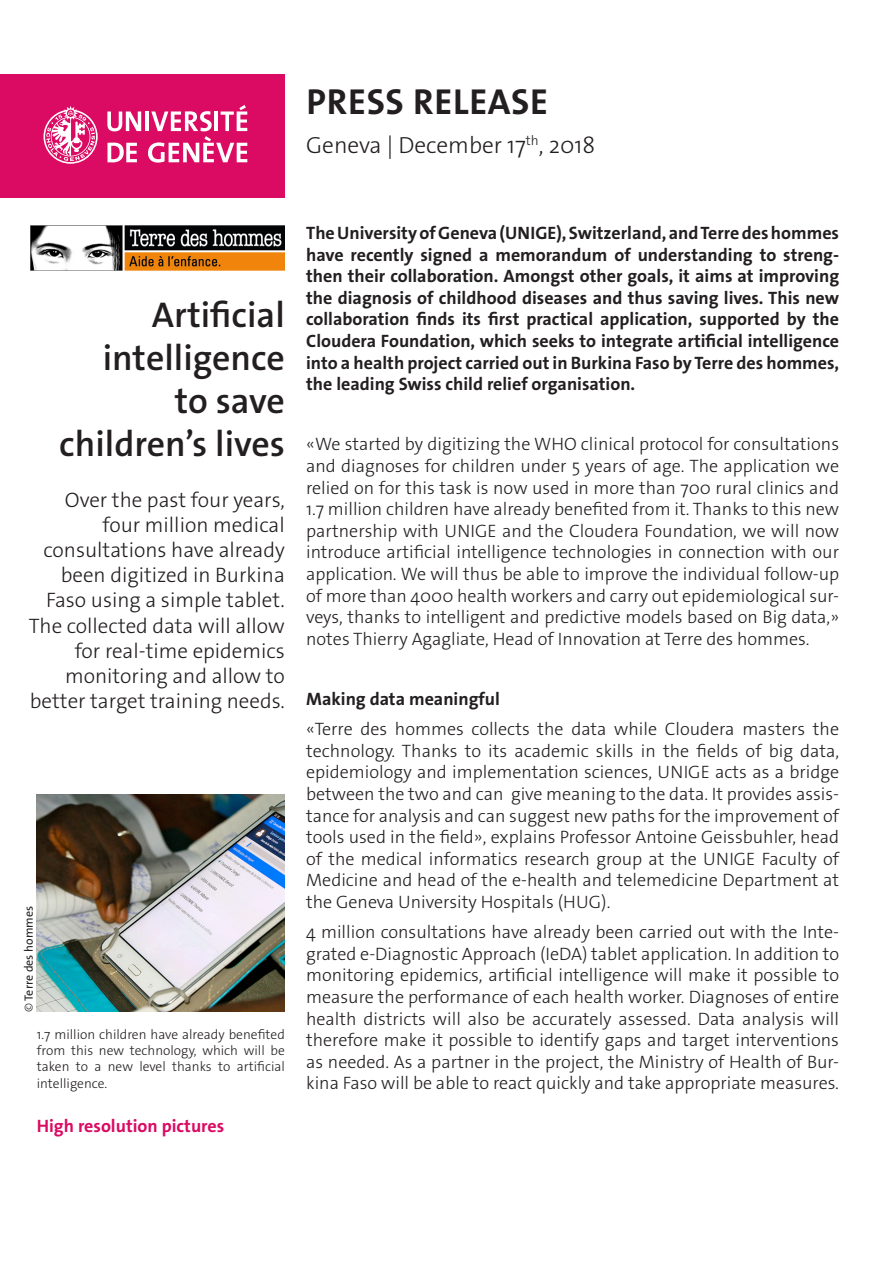
<style>
.page{position:relative;width:893px;height:1263px;background:#fff}
.page>*{position:absolute;margin:0;border:0;box-sizing:border-box;transform-origin:0 0}
._4__texte_courant{font:700 36.3px "The Sans Os F";letter-spacing:.02em;color:#231f20}
._1__grand_titre{font:600 36px/43.2px "The Sans Os F";color:#231f20;text-align:right}
._4__texte_courant-2{font:300 23.4px "The Sans Os F";color:#231f20}
._1__grand_titre-2{font:300 21px/25.2px "The Sans Os F";color:#231f20;text-align:right}
._4__texte_courant-3{font:300 18px/21.6px "The Sans Os F";color:#231f20;text-align:justify}
._4__texte_courant-4{font:700 18px/21.6px "The Sans Os F";color:#231f20;text-align:justify}
.t1{font:700 18px "The Sans Os F";color:#db0a62}
.t2{font:300 13.5px/16.2px "The Sans Os F";color:#231f20;text-align:justify}
.t3{font:12px "The Sans Os F";color:#231f20}
.s1{font-weight:300}
</style>
<div class="page">
<div style="left:0;top:74px;width:285px;height:124px;background:#db0a62"></div>
<svg style="left:44px;top:106px;width:54px;height:58px"></svg>
<svg style="left:107px;top:111px;width:34px;height:20px"></svg>
<hr style="left:145px;top:111px;width:4px;height:20px;background:#fff">
<svg style="left:107px;top:143px;width:30px;height:19px"></svg>
<svg style="left:148px;top:105px;width:99px;height:58px"></svg>
<img style="left:37px;top:795px;width:248px;height:217px">
<img style="left:31px;top:226px;width:254px;height:45px">
<p class="_4__texte_courant" style="left:306px;top:78px;width:243px">PRESS RELEASE</p>
<p class="_4__texte_courant-2" style="left:306px;top:130px;width:290px">Geneva | December 17<sup>th</sup>, 2018</p>
<p class="_1__grand_titre" style="left:59px;top:293px;width:227px">Artificial intelligence<br>to save children’s lives</p>
<p class="_1__grand_titre-2" style="left:29px;top:487px;width:258px">Over the past four years, four million medical consultations have already been digitized in Burkina<br>Faso using a simple tablet.<br>The collected data will allow for real-time epidemics monitoring and allow to better target training needs.</p>
<p class="t3" style="left:21px;top:1012px;width:107px;rotate:-90deg"><span class="s1">©</span> Terre des hommes</p>
<p class="t2" style="left:37px;top:1026px;width:250px">1.7 million children have already benefited from this new technology, which will be taken to a new level thanks to artificial intelligence.</p>
<p class="t1" style="left:37px;top:1114px;width:189px">High resolution pictures</p>
<p class="_4__texte_courant-4" style="left:306px;top:222px;width:534px">The University of Geneva (UNIGE), Switzerland, and Terre des hommes have recently signed a memorandum of understanding to streng&shy;then their collaboration. Amongst other goals, it aims at improving the diagnosis of childhood diseases and thus saving lives. This new collaboration finds its first practical application, supported by the Cloudera Foundation, which seeks to integrate artificial intelligence into a health project carried out in Burkina Faso by Terre des hommes, the leading Swiss child relief organisation.</p>
<p class="_4__texte_courant-3" style="left:306px;top:434px;width:534px">«We started by digitizing the WHO clinical protocol for consultations and diagnoses for children under 5 years of age. The application we relied on for this task is now used in more than 700 rural clinics and 1.7 million children have already benefited from it. Thanks to this new partnership with UNIGE and the Cloudera Foundation, we will now introduce artificial intelligence technologies in connection with our application. We will thus be able to improve the individual follow-up of more than 4000 health workers and carry out epidemiological sur&shy;veys, thanks to intelligent and predictive models based on Big data,» notes Thierry Agagliate, Head of Innovation at Terre des hommes.</p>
<p class="_4__texte_courant-4" style="left:306px;top:688px;width:195px">Making data meaningful</p>
<p class="_4__texte_courant-3" style="left:306px;top:718px;width:534px">«Terre des hommes collects the data while Cloudera masters the technology. Thanks to its academic skills in the fields of big data, epidemiology and implementation sciences, UNIGE acts as a bridge between the two and can give meaning to the data. It provides assis&shy;tance for analysis and can suggest new paths for the improvement of tools used in the field», explains Professor Antoine Geissbuhler, head of the medical informatics research group at the UNIGE Faculty of Medicine and head of the e-health and telemedicine Department at the Geneva University Hospitals (HUG).</p>
<p class="_4__texte_courant-3" style="left:306px;top:921px;width:534px">4 million consultations have already been carried out with the Inte&shy;grated e-Diagnostic Approach (IeDA) tablet application. In addition to monitoring epidemics, artificial intelligence will make it possible to measure the performance of each health worker. Diagnoses of entire health districts will also be accurately assessed. Data analysis will therefore make it possible to identify gaps and target interventions as needed. As a partner in the project, the Ministry of Health of Bur&shy;kina Faso will be able to react quickly and take appropriate measures.</p>
</div>
